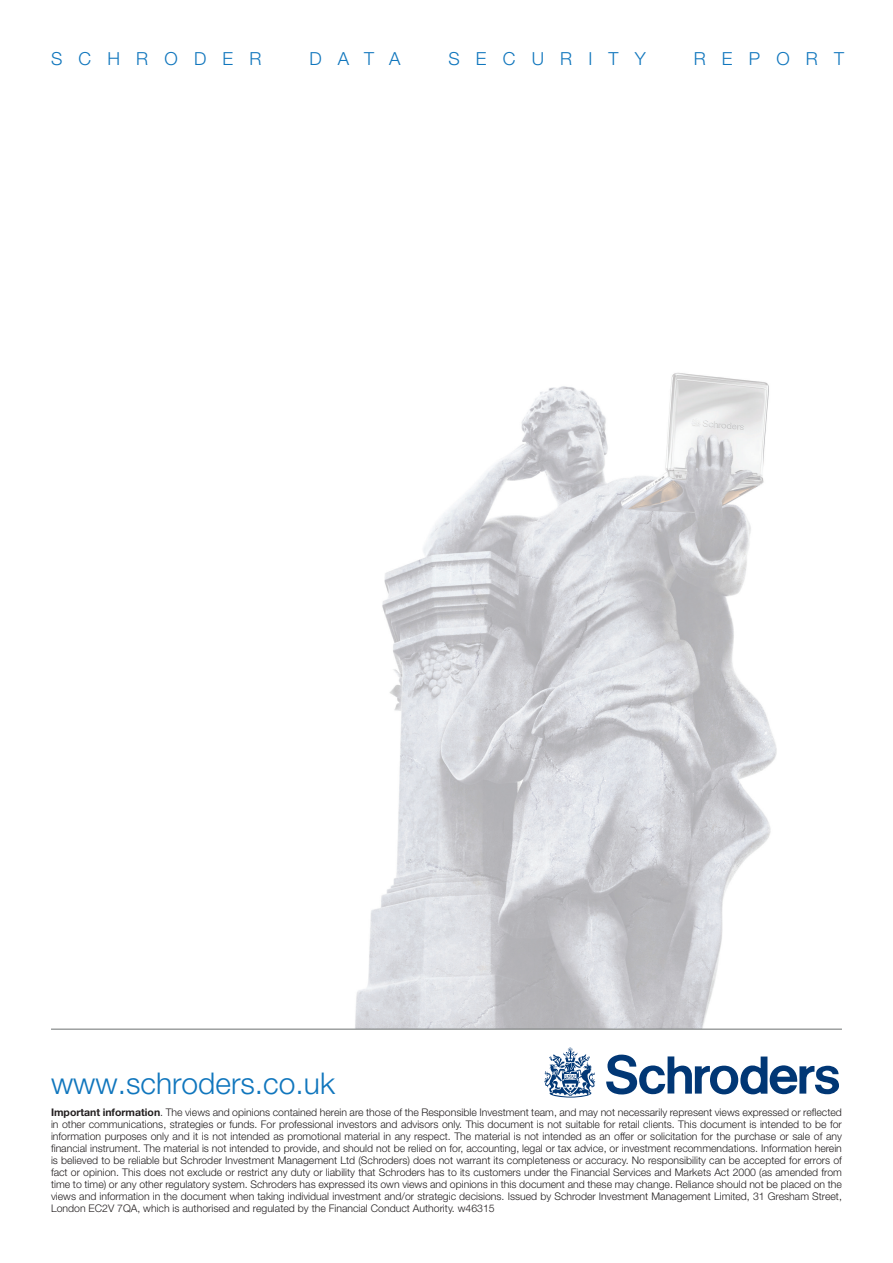
<style>
.page{position:relative;width:893px;height:1263px;background:#fff}
.page>*{position:absolute;margin:0;border:0;box-sizing:border-box;transform-origin:0 0}
.t1{font:300 30px "Helvetica Neue";color:#1076bd}
.t2{font:300 18px "Helvetica Neue";letter-spacing:.9em;color:#1076bd}
.Compliance_text{font:300 10.5px/12px "Helvetica Neue";color:#231f20;text-align:justify}
.s1{font-weight:700}
</style>
<div class="page">
<img style="left:236px;top:373px;width:606px;height:656px">
<svg style="left:606px;top:1054px;width:233px;height:40px"></svg>
<svg style="left:544px;top:1047px;width:51px;height:50px"></svg>
<hr style="left:51px;top:1029px;width:791px;height:1px;background:#6d7171">
<p class="t2" style="left:51px;top:48px;width:212px">SCHRODER</p>
<p class="t2" style="left:309px;top:48px;width:93px">DATA</p>
<p class="t2" style="left:448px;top:48px;width:199px">SECURITY</p>
<p class="t2" style="left:694px;top:48px;width:152px">REPORT</p>
<p class="t1" style="left:51px;top:1064px;width:285px">www.schroders.co.uk</p>
<p class="Compliance_text" style="left:51px;top:1106px;width:792px"><span class="s1">Important information</span>. The views and opinions contained herein are those of the Responsible Investment team, and may not necessarily represent views expressed or reflected in other communications, strategies or funds. For professional investors and advisors only. This document is not suitable for retail clients. This document is intended to be for information purposes only and it is not intended as promotional material in any respect. The material is not intended as an offer or solicitation for the purchase or sale of any financial instrument. The material is not intended to provide, and should not be relied on for, accounting, legal or tax advice, or investment recommendations. Information herein is believed to be reliable but Schroder Investment Management Ltd (Schroders) does not warrant its completeness or accuracy. No responsibility can be accepted for errors of fact or opinion. This does not exclude or restrict any duty or liability that Schroders has to its customers under the Financial Services and Markets Act 2000 (as amended from time to time) or any other regulatory system. Schroders has expressed its own views and opinions in this document and these may change. Reliance should not be placed on the</p>
<p class="Compliance_text" style="left:51px;top:1190px;width:792px">views and information in the document when taking individual investment and/or strategic decisions. Issued by Schroder Investment Management Limited, 31 Gresham Street,<br>London EC2V 7QA, which is authorised and regulated by the Financial Conduct Authority. w46315</p>
</div>
